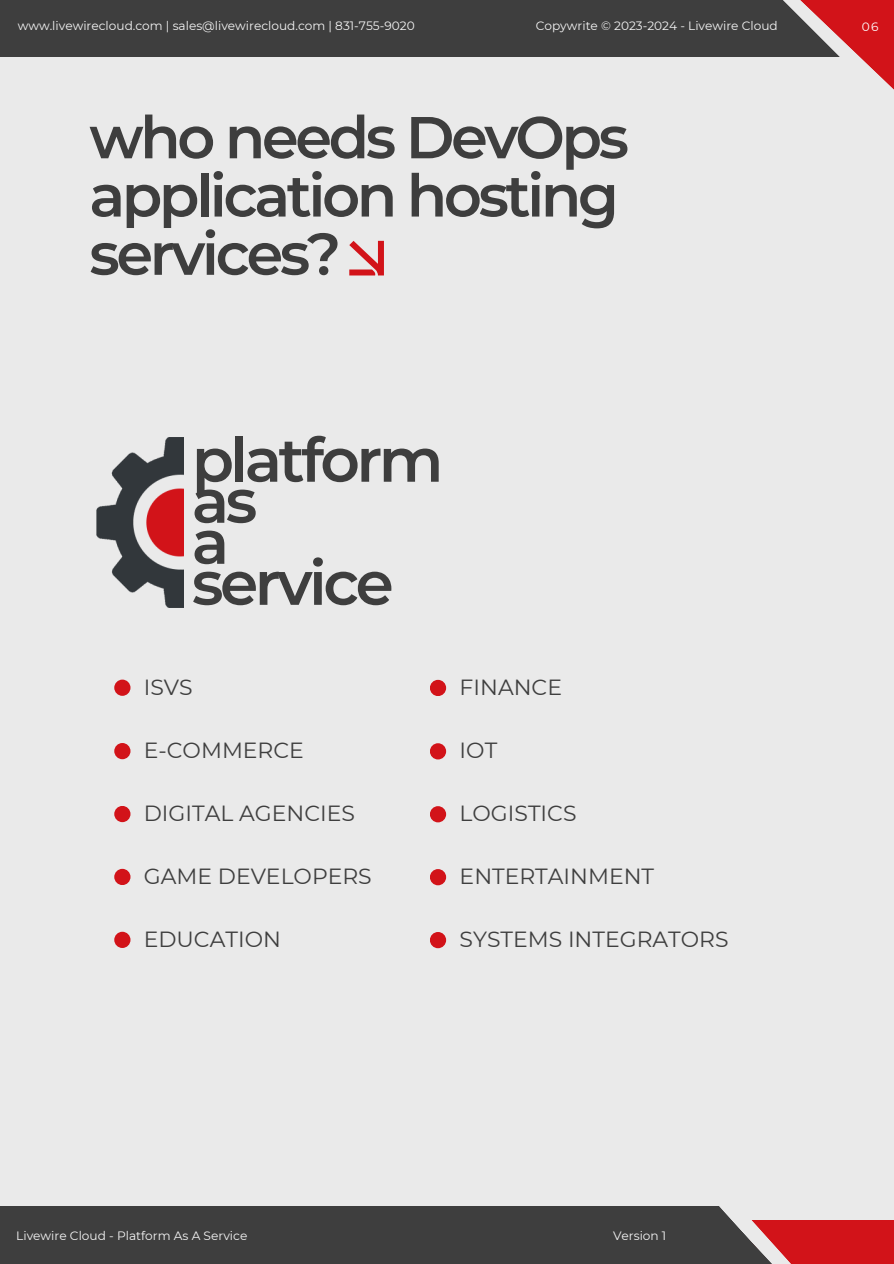
<style>
.page{position:relative;width:894px;height:1264px;background:#fff}
.page>*{position:absolute;margin:0;border:0;box-sizing:border-box;transform-origin:0 0}
.t1{font:600 61.35px "Montserrat";letter-spacing:-.055em;color:#3e3e3e}
.t2{font:600 58.95px/58.2px "Montserrat";letter-spacing:-.055em;color:#3e3e3e}
.t3{font:21.9px "Montserrat";color:#3e3e3e}
.t4{font:12.15px "Montserrat";color:#f5f5f5}
.t5{font:12.15px "Montserrat";color:#fff}
</style>
<div class="page">
<div style="left:0;top:0;width:893px;height:1263px;background:#eaeaea"></div>
<svg style="left:349px;top:241px;width:35px;height:34px"></svg>
<div style="left:0;top:0;width:840px;height:57px;background:#3e3e3e"></div>
<svg style="left:783px;top:0;width:110px;height:89px"></svg>
<div style="left:0;top:1206px;width:767px;height:57px;background:#3e3e3e"></div>
<div style="left:749px;top:1219px;width:144px;height:44px;background:#d21319"></div>
<svg style="left:719px;top:1206px;width:111px;height:57px"></svg>
<img style="left:96px;top:437px;width:87px;height:171px">
<div style="left:114px;top:679px;width:16px;height:17px;background:#d21319;border-radius:50%"></div>
<div style="left:114px;top:743px;width:16px;height:16px;background:#d21319;border-radius:50%"></div>
<div style="left:114px;top:806px;width:16px;height:16px;background:#d21319;border-radius:50%"></div>
<div style="left:114px;top:868px;width:16px;height:17px;background:#d21319;border-radius:50%"></div>
<div style="left:114px;top:931px;width:16px;height:17px;background:#d21319;border-radius:50%"></div>
<div style="left:430px;top:680px;width:16px;height:16px;background:#d21319;border-radius:50%"></div>
<div style="left:430px;top:743px;width:16px;height:16px;background:#d21319;border-radius:50%"></div>
<div style="left:430px;top:806px;width:16px;height:16px;background:#d21319;border-radius:50%"></div>
<div style="left:430px;top:869px;width:16px;height:16px;background:#d21319;border-radius:50%"></div>
<div style="left:430px;top:932px;width:16px;height:16px;background:#d21319;border-radius:50%"></div>
<h1 class="t4" style="left:18px;top:19px;width:398px">www.livewirecloud.com | sales@livewirecloud.com | 831-755-9020</h1>
<p class="t4" style="left:535px;top:19px;width:243px">Copywrite © 2023-2024 - Livewire Cloud</p>
<p class="t2" style="left:89px;top:108px;width:541px">who needs DevOps application hosting services?</p>
<p class="t1" style="left:192px;top:422px;width:253px">platform</p>
<p class="t1" style="left:192px;top:463px;width:67px">as</p>
<p class="t1" style="left:192px;top:504px;width:39px">a</p>
<p class="t1" style="left:192px;top:545px;width:203px">service</p>
<p class="t3" style="left:144px;top:673px;width:50px">ISVS</p>
<p class="t3" style="left:459px;top:673px;width:104px">FINANCE</p>
<p class="t3" style="left:144px;top:737px;width:161px">E-COMMERCE</p>
<p class="t3" style="left:459px;top:737px;width:39px">IOT</p>
<p class="t3" style="left:144px;top:799px;width:212px">DIGITAL AGENCIES</p>
<p class="t3" style="left:459px;top:800px;width:118px">LOGISTICS</p>
<p class="t3" style="left:144px;top:862px;width:229px">GAME DEVELOPERS</p>
<p class="t3" style="left:459px;top:863px;width:196px">ENTERTAINMENT</p>
<p class="t3" style="left:144px;top:925px;width:139px">EDUCATION</p>
<p class="t3" style="left:459px;top:925px;width:270px">SYSTEMS INTEGRATORS</p>
<p class="t5" style="left:861px;top:19px;width:18px">06</p>
<p class="t4" style="left:16px;top:1228px;width:232px">Livewire Cloud - Platform As A Service</p>
<h1 class="t4" style="left:613px;top:1228px;width:55px">Version 1</h1>
</div>
